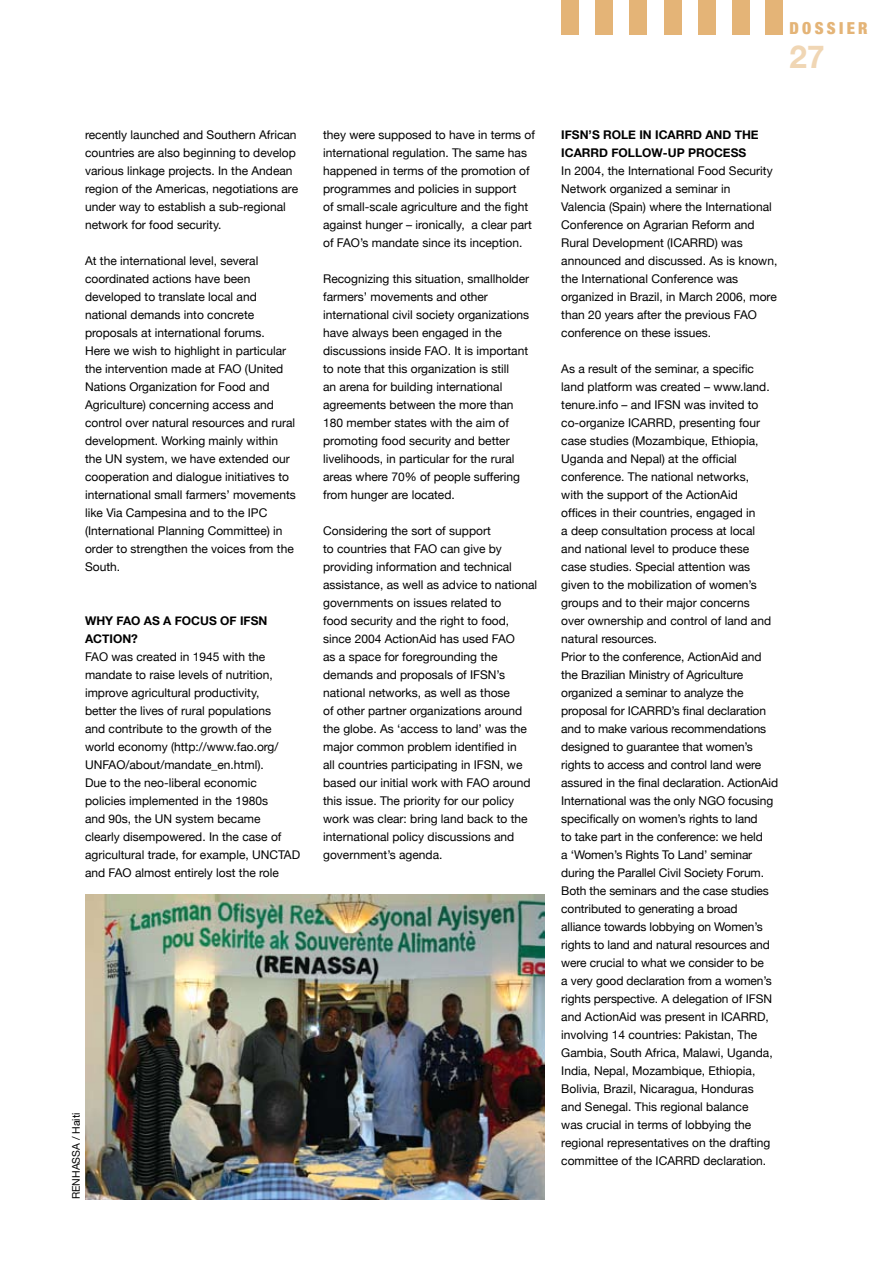
<style>
.page{position:relative;width:893px;height:1263px;background:#fff}
.page>*{position:absolute;margin:0;border:0;box-sizing:border-box;transform-origin:0 0}
.t1{font:700 31.5px "Helvetica Neue";color:#f0d6b4}
.t2{font:900 condensed 16.5px "Helvetica Neue";color:#e4b477}
.t3{font:12px/18px "Helvetica Neue";color:#000}
.t4{font:700 12px/18px "Helvetica Neue";color:#000}
.t5{font:10.5px "Helvetica Neue";color:#000}
</style>
<div class="page">
<div style="left:596px;top:0;width:17px;height:34px;background:#e4b477"></div>
<div style="left:630px;top:0;width:17px;height:34px;background:#e4b477"></div>
<div style="left:664px;top:0;width:17px;height:34px;background:#e4b477"></div>
<div style="left:562px;top:0;width:17px;height:34px;background:#e4b477"></div>
<div style="left:698px;top:0;width:17px;height:34px;background:#e4b477"></div>
<div style="left:732px;top:0;width:17px;height:34px;background:#e4b477"></div>
<div style="left:765px;top:0;width:17px;height:34px;background:#e4b477"></div>
<img style="left:85px;top:894px;width:459px;height:305px">
<h2 class="t2" style="left:789px;top:18px;width:60px">DO SSIER</h2>
<h1 class="t1" style="left:789px;top:37px;width:37px">27</h1>
<p class="t3" style="left:85px;top:126px;width:215px">recently launched and Southern African countries are also beginning to develop various linkage projects. In the Andean region of the Americas, negotiations are under way to establish a sub-regional network for food security.</p>
<p class="t3" style="left:85px;top:252px;width:212px">At the international level, several coordinated actions have been developed to translate local and national demands into concrete proposals at international forums.<br>Here we wish to highlight in particular the intervention made at FAO (United Nations Organization for Food and Agriculture) concerning access and control over natural resources and rural development. Working mainly within the UN system, we have extended our cooperation and dialogue initiatives to international small farmers’ movements like Via Campesina and to the IPC (International Planning Committee) in order to strengthen the voices from the South.</p>
<p class="t4" style="left:85px;top:611px;width:175px">WHY FAO AS A FOCUS OF IFSN<br>ACTION?</p>
<p class="t3" style="left:85px;top:648px;width:217px">FAO was created in 1945 with the mandate to raise levels of nutrition, improve agricultural productivity,<br>better the lives of rural populations<br>and contribute to the growth of the world economy (http://www.fao.org/ UNFAO/about/mandate_en.html).<br>Due to the neo-liberal economic policies implemented in the 1980s<br>and 90s, the UN system became<br>clearly disempowered. In the case of agricultural trade, for example, UNCTAD and FAO almost entirely lost the role</p>
<p class="t3" style="left:323px;top:126px;width:213px">they were supposed to have in terms of international regulation. The same has happened in terms of the promotion of programmes and policies in support<br>of small-scale agriculture and the fight against hunger – ironically, a clear part of FAO’s mandate since its inception.</p>
<p class="t3" style="left:323px;top:270px;width:208px">Recognizing this situation, smallholder farmers’ movements and other international civil society organizations have always been engaged in the discussions inside FAO. It is important to note that this organization is still<br>an arena for building international agreements between the more than 180 member states with the aim of promoting food security and better livelihoods, in particular for the rural areas where 70% of people suffering from hunger are located.</p>
<p class="t3" style="left:323px;top:522px;width:216px">Considering the sort of support<br>to countries that FAO can give by providing information and technical assistance, as well as advice to national governments on issues related to<br>food security and the right to food, since 2004 ActionAid has used FAO<br>as a space for foregrounding the demands and proposals of IFSN’s national networks, as well as those<br>of other partner organizations around the globe. As ‘access to land’ was the major common problem identified in<br>all countries participating in IFSN, we based our initial work with FAO around this issue. The priority for our policy work was clear: bring land back to the international policy discussions and government’s agenda.</p>
<p class="t5" style="left:70px;top:1199px;width:88px;rotate:-90deg">RENHASSA / Haiti</p>
<p class="t4" style="left:561px;top:126px;width:199px">IFSN ’S ROLE IN ICARRD AND THE<br>ICARR D FOLLOW-UP PROC ESS</p>
<p class="t3" style="left:561px;top:162px;width:218px">In 2004, the International Food Security Network organized a seminar in Valencia (Spain) where the International Conference on Agrarian Reform and Rural Development (ICARRD) was announced and discussed. As is known, the International Conference was organized in Brazil, in March 2006, more than 20 years after the previous FAO conference on these issues.</p>
<p class="t3" style="left:561px;top:360px;width:218px">As a result of the seminar, a specific land platform was created – www.land. tenure.info – and IFSN was invited to co-organize ICARRD, presenting four case studies (Mozambique, Ethiopia, Uganda and Nepal) at the official conference. The national networks,<br>with the support of the ActionAid<br>offices in their countries, engaged in<br>a deep consultation process at local and national level to produce these<br>case studies. Special attention was given to the mobilization of women’s groups and to their major concerns<br>over ownership and control of land and natural resources.<br>Prior to the conference, ActionAid and the Brazilian Ministry of Agriculture organized a seminar to analyze the proposal for ICARRD’s final declaration and to make various recommendations designed to guarantee that women’s rights to access and control land were assured in the final declaration. ActionAid International was the only NGO focusing specifically on women’s rights to land<br>to take part in the conference: we held<br>a ‘Women’s Rights To Land’ seminar during the Parallel Civil Society Forum.<br>Both the seminars and the case studies contributed to generating a broad alliance towards lobbying on Women’s rights to land and natural resources and were crucial to what we consider to be<br>a very good declaration from a women’s rights perspective. A delegation of IFSN and ActionAid was present in ICARRD, involving 14 countries: Pakistan, The Gambia, South Africa, Malawi, Uganda, India, Nepal, Mozambique, Ethiopia, Bolivia, Brazil, Nicaragua, Honduras<br>and Senegal. This regional balance<br>was crucial in terms of lobbying the regional representatives on the drafting committee of the ICARRD declaration.</p>
</div>
